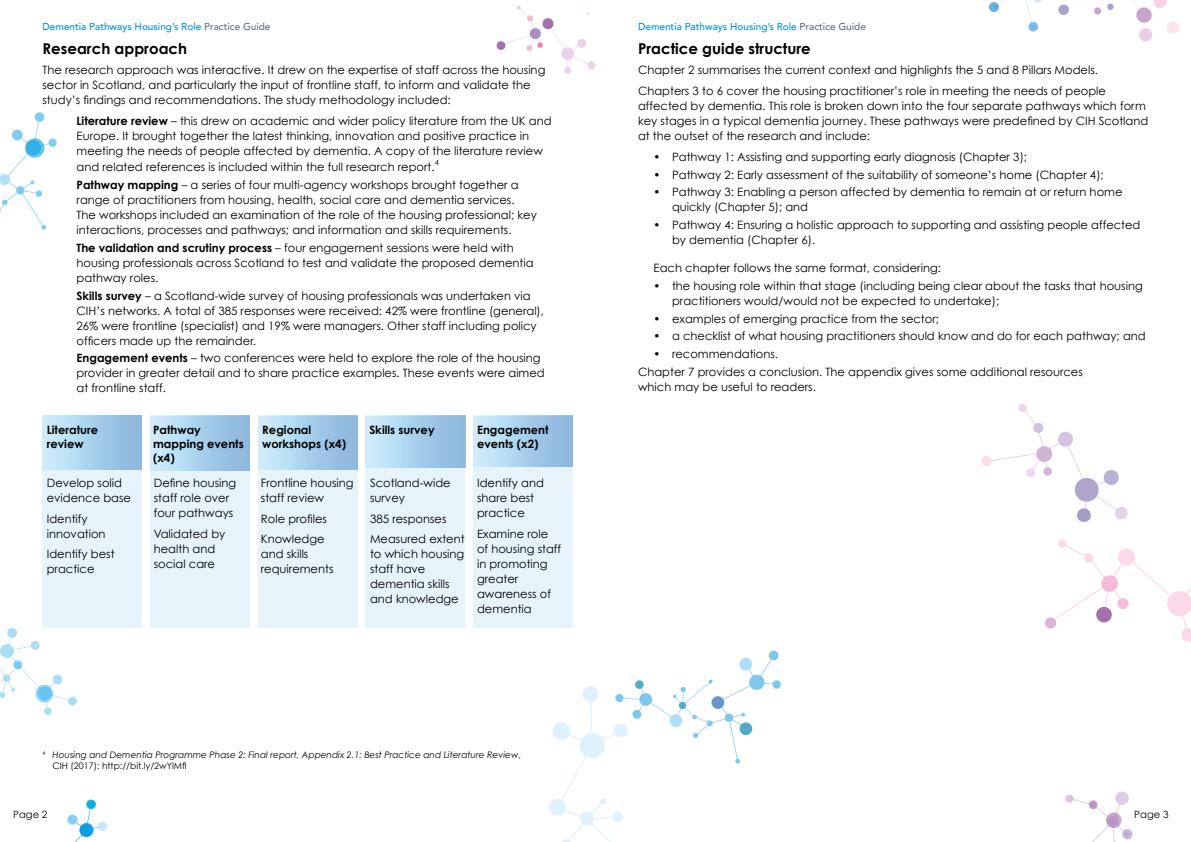
<style>
.page{position:relative;width:1191px;height:842px;background:#fff}
.page>*{position:absolute;margin:0;border:0;box-sizing:border-box;transform-origin:0 0}
.t1{font:700 15px "Century Gothic";color:#000}
.t2{font:11.5px/15px "Century Gothic";color:#000}
.t3{font:700 11.5px/14px "Century Gothic";color:#000}
.t4{font:500 10px "Avenir";color:#008fd5}
.t5{font:10px "Century Gothic";color:#000}
.t6{font:italic 9px/11px "Century Gothic";color:#000}
.t7{font:7.6px "Century Gothic";color:#000}
.s1{color:#5b707a}
.s2{font-weight:700}
.s3{font-style:normal}
</style>
<div class="page">
<svg style="left:1072px;top:791px;width:57px;height:51px"></svg>
<svg style="left:1106px;top:812px;width:15px;height:16px"></svg>
<svg style="left:1088px;top:800px;width:9px;height:9px"></svg>
<svg style="left:1122px;top:829px;width:10px;height:10px"></svg>
<svg style="left:1064px;top:794px;width:9px;height:9px"></svg>
<svg style="left:67px;top:801px;width:39px;height:41px"></svg>
<svg style="left:79px;top:823px;width:15px;height:14px"></svg>
<svg style="left:86px;top:799px;width:10px;height:10px"></svg>
<svg style="left:67px;top:814px;width:11px;height:11px"></svg>
<svg style="left:97px;top:821px;width:11px;height:10px"></svg>
<svg style="left:1045px;top:539px;width:146px;height:103px"></svg>
<div style="left:1101px;top:575px;width:16px;height:17px;background:#f6bcd7;border-radius:50%"></div>
<div style="left:1096px;top:607px;width:15px;height:15px;background:#a371af;border-radius:50%"></div>
<div style="left:1045px;top:617px;width:11px;height:11px;background:#dcb4d6;border-radius:50%"></div>
<div style="left:1117px;top:598px;width:11px;height:11px;background:#f6bcd7;border-radius:50%"></div>
<svg style="left:496px;top:0;width:100px;height:74px"></svg>
<svg style="left:989px;top:0;width:191px;height:42px"></svg>
<svg style="left:43px;top:415px;width:99px;height:213px;background:#d6eaf6"></svg>
<svg style="left:258px;top:415px;width:99px;height:2px"></svg>
<svg style="left:258px;top:417px;width:99px;height:211px;background:#d7ebf6"></svg>
<svg style="left:150px;top:415px;width:99px;height:2px"></svg>
<svg style="left:150px;top:417px;width:99px;height:211px;background:#d6ebf6"></svg>
<svg style="left:366px;top:415px;width:99px;height:2px"></svg>
<svg style="left:366px;top:417px;width:99px;height:211px;background:#d7ebf6"></svg>
<svg style="left:473px;top:415px;width:100px;height:2px"></svg>
<svg style="left:473px;top:417px;width:100px;height:211px;background:#d8ecf6"></svg>
<svg style="left:981px;top:404px;width:147px;height:118px"></svg>
<svg style="left:549px;top:650px;width:232px;height:192px"></svg>
<svg style="left:0;top:112px;width:57px;height:118px"></svg>
<svg style="left:25px;top:138px;width:19px;height:20px"></svg>
<svg style="left:0;top:627px;width:77px;height:88px"></svg>
<p class="t4" style="left:43px;top:18px;width:229px">Dementia Pathways Housing’s Role <span class="s1">Practice Guide</span></p>
<p class="t4" style="left:638px;top:18px;width:229px">Dementia Pathways Housing’s Role <span class="s1">Practice Guide</span></p>
<h1 class="t1" style="left:43px;top:39px;width:146px">Research approach</h1>
<p class="t2" style="left:43px;top:63px;width:504px">The research approach was interactive. It drew on the expertise of staff across the housing sector in Scotland, and particularly the input of frontline staff, to inform and validate the study’s findings and recommendations. The study methodology included:</p>
<p class="t2" style="left:77px;top:113px;width:476px;line-height:15.3px;text-indent:-18px"><span class="s2">Literature review</span> – this drew on academic and wider policy literature from the U K and Europe. It brought together the latest thinking, innovation and positive practice in meeting the needs of people affected by dementia. A copy of the literature review and related references is included within the full research report.</p>
<h1 class="t1" style="left:638px;top:39px;width:174px">Practice guide structure</h1>
<p class="t2" style="left:638px;top:60px;width:469px;line-height:20.7px">Chapter 2 summarises the current context and highlights the 5 and 8 Pillars Models.<br>Chapters 3 to 6 cover the housing practitioner’s role in meeting the needs of people</p>
<p class="t2" style="left:638px;top:98px;width:512px">affected by dementia. This role is broken down into the four separate pathways which form key stages in a typical dementia journey. These pathways were predefined by CIH Scotland at the outset of the research and include:</p>
<p class="t2" style="left:653px;top:149px;width:375px"><span class="s2">•</span> Pathway 1: Assisting and supporting early diagnosis (Chapter 3);</p>
<p class="t2" style="left:653px;top:167px;width:451px"><span class="s2">•</span> Pathway 2: Early assessment of the suitability of someone’s home (Chapter 4);</p>
<p class="t2" style="left:672px;top:185px;width:452px;text-indent:-18px"><span class="s2">•</span> Pathway 3: Enabling a person affected by dementia to remain at or return home quickly (Chapter 5); and</p>
<p class="t2" style="left:672px;top:217px;width:470px;text-indent:-18px"><span class="s2">•</span> Pathway 4: Ensuring a holistic approach to supporting and assisting people affected by dementia (Chapter 6).</p>
<p class="t2" style="left:653px;top:260px;width:289px">Each chapter follows the same format, considering:</p>
<p class="t2" style="left:672px;top:278px;width:472px;text-indent:-18px"><span class="s2">•</span> the housing role within that stage (including being clear about the tasks that housing practitioners would/would not be expected to undertake);</p>
<p class="t2" style="left:653px;top:311px;width:287px"><span class="s2">•</span> examples of emerging practice from the sector;</p>
<p class="t2" style="left:653px;top:329px;width:493px"><span class="s2">•</span> a checklist of what housing practitioners should know and do for each pathway; and</p>
<p class="t2" style="left:638px;top:345px;width:446px;line-height:17.8px;text-indent:16px"><span class="s2">•</span> recommendations.<br>Chapter 7 provides a conclusion. The appendix gives some additional resources</p>
<p class="t2" style="left:638px;top:379px;width:179px">which may be useful to readers.</p>
<p class="t7" style="left:435px;top:157px;width:6px">4</p>
<p class="t2" style="left:77px;top:177px;width:462px"><span class="s2">Pathway mapping</span> – a series of four multi-agency workshops brought together a range of practitioners from housing, health, social care and dementia services.<br>The workshops included an examination of the role of the housing professional; key interactions, processes and pathways; and information and skills requirements.</p>
<p class="t2" style="left:77px;top:240px;width:458px;text-indent:-18px"><span class="s2">The validation and scrutiny process</span> – four engagement sessions were held with housing professionals across Scotland to test and validate the proposed dementia pathway roles.</p>
<p class="t2" style="left:77px;top:288px;width:469px;text-indent:-18px"><span class="s2">Skills survey</span> – a Scotland-wide survey of housing professionals was undertaken via CIH’s networks. A total of 385 responses were received: 42% were frontline (general), 26% were frontline (specialist) and 19% were managers. Other staff including policy officers made up the remainder.</p>
<p class="t2" style="left:77px;top:351px;width:470px;text-indent:-18px"><span class="s2">Engagement events</span> – two conferences were held to explore the role of the housing provider in greater detail and to share practice examples. These events were aimed at frontline staff.</p>
<p class="t3" style="left:47px;top:422px;width:53px">Literature review</p>
<p class="t2" style="left:47px;top:475px;width:86px">Develop solid evidence base</p>
<p class="t2" style="left:47px;top:511px;width:60px">Identify innovation</p>
<p class="t2" style="left:47px;top:546px;width:69px">Identify best practice</p>
<p class="t3" style="left:153px;top:422px;width:92px">Pathway mapping events (x4)</p>
<p class="t3" style="left:262px;top:422px;width:85px">Regional workshops (x4)</p>
<p class="t3" style="left:369px;top:422px;width:67px">Skills survey</p>
<p class="t3" style="left:477px;top:422px;width:73px">Engagement events (x2)</p>
<p class="t2" style="left:154px;top:475px;width:84px">Define housing staff role over four pathways</p>
<p class="t2" style="left:154px;top:526px;width:73px">Validated by health and social care</p>
<p class="t2" style="left:477px;top:475px;width:68px">Identify and share best practice</p>
<p class="t2" style="left:477px;top:526px;width:86px">Examine role of housing staff in promoting greater awareness of dementia</p>
<p class="t2" style="left:370px;top:475px;width:82px">Scotland-wide survey</p>
<p class="t2" style="left:370px;top:508px;width:96px;line-height:20.7px">385 responses<br>Measured extent</p>
<p class="t2" style="left:370px;top:546px;width:96px">to which housing staff have dementia skills and knowledge</p>
<p class="t2" style="left:261px;top:475px;width:94px">Frontline housing staff review</p>
<p class="t2" style="left:261px;top:508px;width:68px;line-height:20.7px">Role profiles<br>Knowledge</p>
<p class="t2" style="left:261px;top:546px;width:74px">and skills requirements</p>
<p class="t6" style="left:53px;top:749px;width:470px;text-indent:-10px"><sup>4</sup> Housing and Dementia Programme Phase 2: Final report, Appendix 2.1: Best Practice and Literature Review<span class="s3">,<br>CIH (2017): http://bit.ly/2wYlMfl</span></p>
<p class="t5" style="left:13px;top:808px;width:36px">Page 2</p>
<p class="t5" style="left:1134px;top:808px;width:36px">Page 3</p>
</div>
